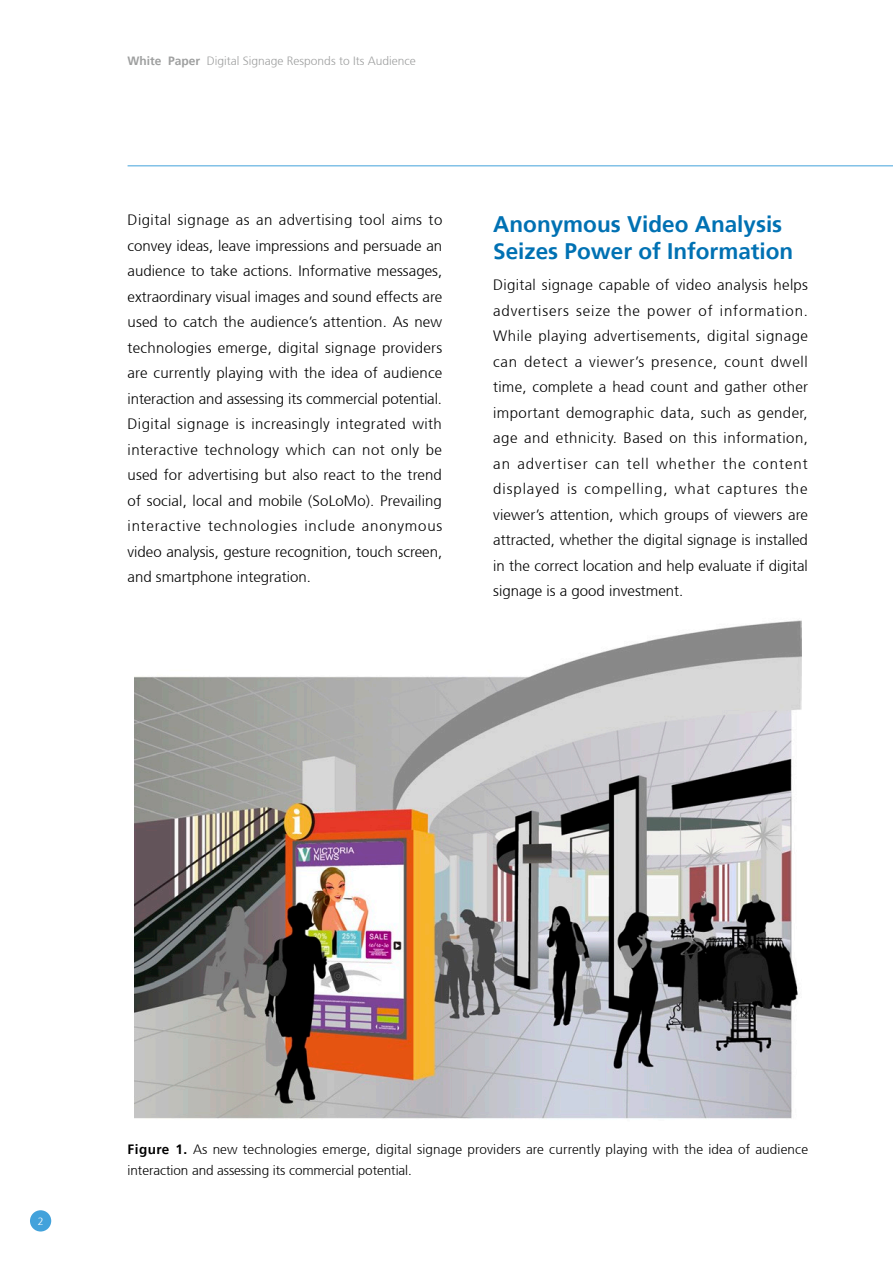
<style>
.page{position:relative;width:893px;height:1263px;background:#fff}
.page>*{position:absolute;margin:0;border:0;box-sizing:border-box;transform-origin:0 0}
.t1{font:700 22.5px/27px "Frutiger 65";color:#0071b3}
.t2{font:300 15px/25.5px "Frutiger 45";color:#000;text-align:justify}
.t3{font:300 13.5px/21px "Frutiger 45";letter-spacing:.01em;color:#000}
.t4{font:300 12px "Frutiger 45";color:#9e9f9f}
.t5{font:300 10.5px "Frutiger 45";color:#fff}
.s1{font-family:"Frutiger 65";font-weight:700}
</style>
<div class="page">
<hr style="left:128px;top:166px;width:765px;height:1px;background:#42a2db">
<div style="left:30px;top:1210px;width:21px;height:21px;background:#42a2db;border-radius:50%"></div>
<img style="left:134px;top:620px;width:667px;height:499px">
<p class="t4" style="left:128px;top:55px;width:290px"><span class="s1">White Paper</span> Digital Signage Responds to Its Audience</p>
<p class="t2" style="left:128px;top:208px;width:316px">Digital signage as an advertising tool aims to convey ideas, leave impressions and persuade an audience to take actions. Informative messages, extraordinary visual images and sound effects are used to catch the audience’s attention. As new technologies emerge, digital signage providers are currently playing with the idea of audience interaction and assessing its commercial potential.<br>Digital signage is increasingly integrated with interactive technology which can not only be used for advertising but also react to the trend of social, local and mobile (SoLoMo). Prevailing interactive technologies include anonymous video analysis, gesture recognition, touch screen, and smartphone integration.</p>
<h1 class="t1" style="left:493px;top:210px;width:302px">Anonymous Video Analysis<br>Seizes Power of Information</h1>
<p class="t2" style="left:493px;top:272px;width:316px">Digital signage capable of video analysis helps advertisers seize the power of information.<br>While playing advertisements, digital signage can detect a viewer’s presence, count dwell time, complete a head count and gather other important demographic data, such as gender, age and ethnicity. Based on this information, an advertiser can tell whether the content displayed is compelling, what captures the viewer’s attention, which groups of viewers are attracted, whether the digital signage is installed in the correct location and help evaluate if digital signage is a good investment.</p>
<p class="t5" style="left:38px;top:1215px;width:7px">2</p>
<p class="t3" style="left:128px;top:1139px;width:682px"><span class="s1">Figure 1.</span> As new technologies emerge, digital signage providers are currently playing with the idea of audience interaction and assessing its commercial potential.</p>
</div>
